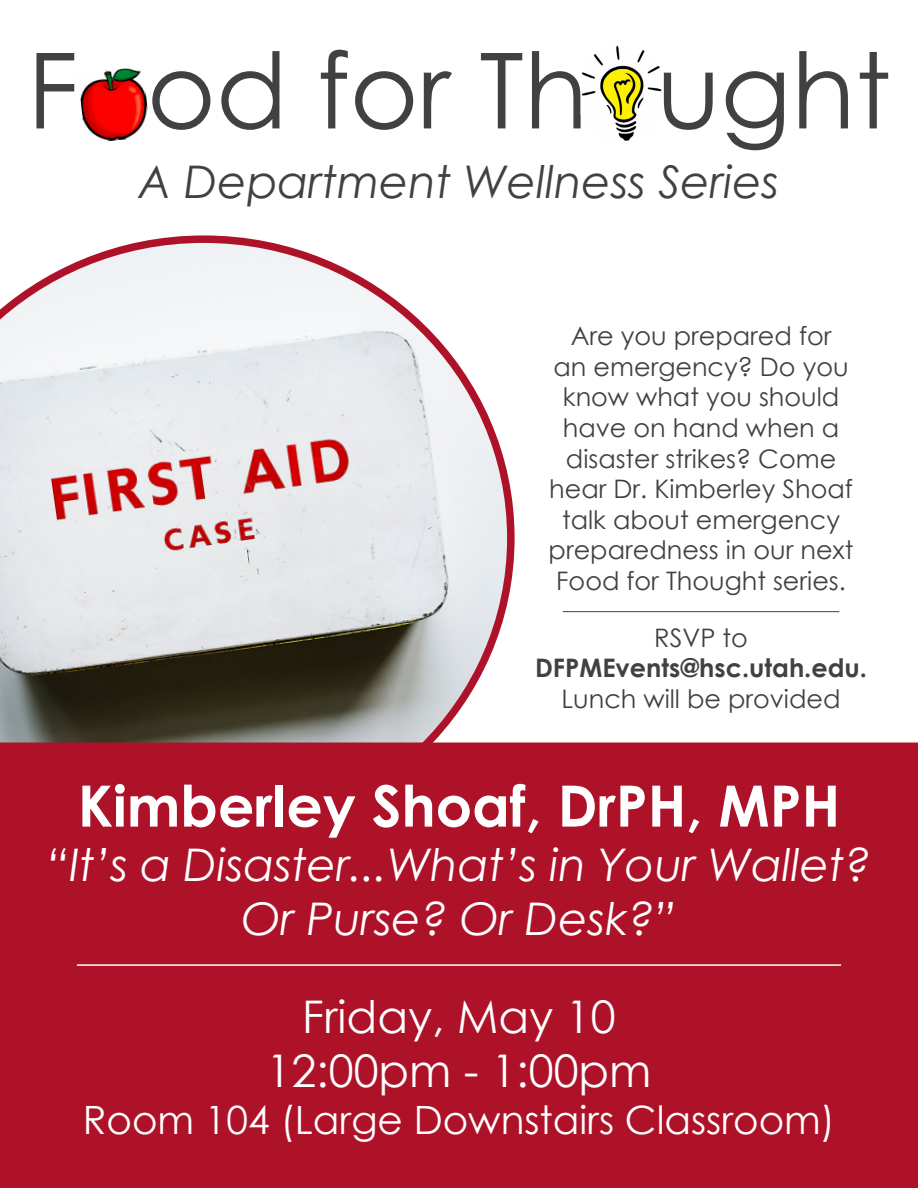
<style>
.page{position:relative;width:918px;height:1188px;background:#fff}
.page>*{position:absolute;margin:0;border:0;box-sizing:border-box;transform-origin:0 0}
.t1{font:105px "Century Gothic";color:#414042}
.t2{font:700 57px "Century Gothic";color:#fff}
.t3{font:italic 45px/54px "Century Gothic";color:#fff;text-align:center}
.t4{font:45px "Century Gothic";color:#fff}
.t5{font:italic 45px "Century Gothic";color:#414042}
.t6{font:39px "Century Gothic";color:#fff}
.t7{font:25.5px/30.6px "Century Gothic";color:#414042;text-align:center}
.t8{font:700 25.5px "Century Gothic";color:#414042}
</style>
<div class="page">
<svg style="left:0;top:235px;width:515px;height:507px"></svg>
<div style="left:0;top:742px;width:918px;height:446px;background:#ae1229"></div>
<img style="left:80px;top:68px;width:68px;height:74px">
<img style="left:581px;top:45px;width:81px;height:96px">
<hr style="left:77px;top:964px;width:764px;height:2px;background:#fff">
<hr style="left:563px;top:611px;width:276px;height:1px;background:#414042">
<p class="t1" style="left:27px;top:17px;width:865px">Food for Thought</p>
<p class="t5" style="left:139px;top:150px;width:642px">A Department Wellness Series</p>
<p class="t7" style="left:549px;top:320px;width:306px">Are you prepared for<br>an emergency? Do you know what you should have on hand when a disaster strikes? Come hear Dr. Kimberley Shoaf talk about emergency preparedness in our next<br>Food for Thought series.</p>
<p class="t7" style="left:654px;top:622px;width:95px">RSVP to</p>
<p class="t8" style="left:535px;top:649px;width:334px">DFPMEvents@hsc.utah.edu.</p>
<p class="t7" style="left:562px;top:683px;width:281px">Lunch will be provided</p>
<p class="t2" style="left:78px;top:763px;width:764px">Kimberley Shoaf, DrPH, MPH</p>
<p class="t3" style="left:47px;top:837px;width:826px">“It’s a Disaster...What’s in Your Wallet?<br>Or Purse? Or Desk?”</p>
<p class="t4" style="left:302px;top:985px;width:315px">Friday, May 10</p>
<p class="t4" style="left:266px;top:1039px;width:387px">12:00pm - 1:00pm</p>
<p class="t6" style="left:83px;top:1092px;width:754px">Room 104 (Large Downstairs Classroom)</p>
</div>
